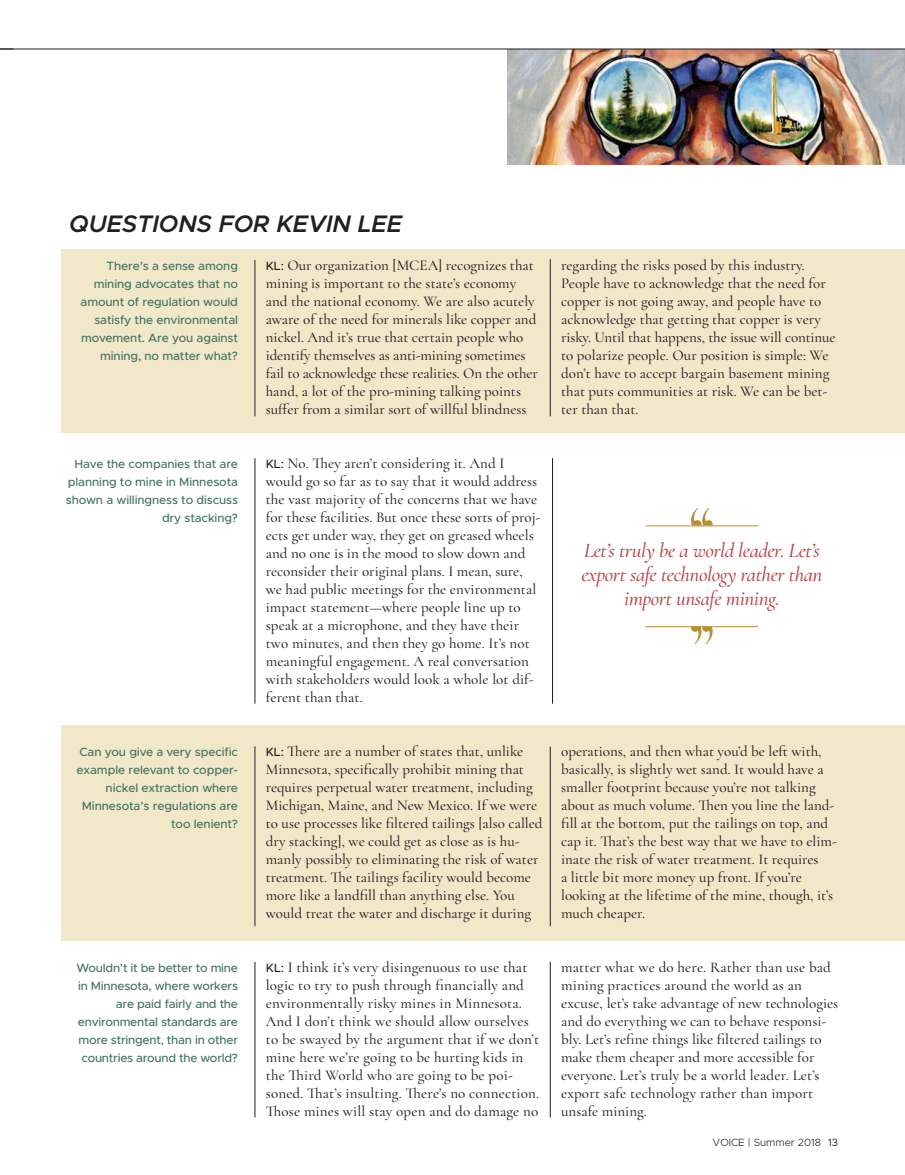
<style>
.page{position:relative;width:905px;height:1175px;background:#fff}
.page>*{position:absolute;margin:0;border:0;box-sizing:border-box;transform-origin:0 0}
.t1{font:italic 600 24px "Metropolis";color:#231f20}
.t2{font:italic 500 21px/24px "Cormorant Garamond";letter-spacing:-.02em;color:#b9484c;text-align:center}
.t3{font:500 15px/18px "Cormorant Garamond";letter-spacing:.01em;color:#231f20}
.t4{font:500 15px/18px "Cormorant Garamond";letter-spacing:.045em;color:#231f20}
.t5{font:500 12px/18px "Metropolis";letter-spacing:-.01em;color:#457362;text-align:right}
.t6{font:300 10.5px "Metropolis";color:#231f20}
.s1{font-family:"Metropolis";font-size:12px}
.s2{font-weight:400}
</style>
<div class="page">
<div style="left:62px;top:725px;width:842px;height:215px;background:#f1e7c9"></div>
<div style="left:62px;top:249px;width:842px;height:183px;background:#f1e7c9"></div>
<img style="left:507px;top:50px;width:397px;height:114px">
<hr style="left:0;top:49px;width:904px;height:1px;background:#231f20">
<hr style="left:255px;top:746px;width:1px;height:180px;background:#231f20">
<hr style="left:550px;top:746px;width:1px;height:180px;background:#231f20">
<hr style="left:255px;top:260px;width:1px;height:156px;background:#231f20">
<hr style="left:550px;top:259px;width:1px;height:157px;background:#231f20">
<hr style="left:255px;top:961px;width:1px;height:156px;background:#231f20">
<hr style="left:550px;top:961px;width:1px;height:156px;background:#231f20">
<hr style="left:255px;top:458px;width:1px;height:245px;background:#231f20">
<hr style="left:552px;top:458px;width:1px;height:245px;background:#231f20">
<svg style="left:691px;top:508px;width:21px;height:17px"></svg>
<hr style="left:645px;top:525px;width:113px;height:1px;background:#b69035">
<hr style="left:645px;top:626px;width:113px;height:1px;background:#b69035">
<svg style="left:691px;top:626px;width:21px;height:18px"></svg>
<p class="t1" style="left:69px;top:209px;width:334px">QUESTIONS FOR KEVIN LEE</p>
<p class="t5" style="left:81px;top:257px;width:159px">There’s a sense among mining advocates that no amount of regulation would satisfy the environmental movement. Are you against mining, no matter what?</p>
<p class="t3" style="left:266px;top:256px;width:274px"><span class="s1">KL:</span> Our organization [MCEA] recognizes that mining is important to the state’s economy and the national economy. We are also acutely aware of the need for minerals like copper and nickel. And it’s true that certain people who identify themselves as anti-mining sometimes fail to acknowledge these realities. On the other hand, a lot of the pro-mining talking points suffer from a similar sort of willful blindness</p>
<p class="t4" style="left:561px;top:256px;width:276px">regarding the risks posed by this industry.<br>People have to acknowledge that the need for copper is not going away, and people have to acknowledge that getting that copper is very risky. Until that happens, the issue will continue to polarize people. Our position is simple: We don’t have to accept bargain basement mining that puts communities at risk. We can be bet&shy;ter than that.</p>
<p class="t5" style="left:66px;top:454px;width:174px">Have the companies that are planning to mine in Minnesota shown a willingness to discuss dry stacking?</p>
<p class="t3" style="left:266px;top:454px;width:276px"><span class="s1">KL:</span> No. They aren’t considering it. And I would go so far as to say that it would address the vast majority of the concerns that we have for these facilities. But once these sorts of proj&shy;ects get under way, they get on greased wheels and no one is in the mood to slow down and reconsider their original plans. I mean, sure, we had public meetings for the environmental impact statement—where people line up to speak at a microphone, and they have their two minutes, and then they go home. It’s not meaningful engagement. A real conversation with stakeholders would look a whole lot dif&shy;ferent than that.</p>
<p class="t2" style="left:581px;top:538px;width:242px">Let’s truly be a world leader. Let’s export safe technology rather than import unsafe mining.</p>
<p class="t5" style="left:77px;top:743px;width:163px">Can you give a very specific example relevant to copper&shy;nickel extraction where<br>Minnesota’s regulations are too lenient?</p>
<p class="t5" style="left:76px;top:959px;width:163px">Wouldn’t it be better to mine in Minnesota, where workers are paid fairly and the environmental standards are more stringent, than in other countries around the world?</p>
<p class="t3" style="left:266px;top:742px;width:278px"><span class="s1">KL:</span> There are a number of states that, unlike Minnesota, specifically prohibit mining that requires perpetual water treatment, including Michigan, Maine, and New Mexico. If we were to use processes like filtered tailings [also called dry stacking], we could get as close as is hu&shy;manly possibly to eliminating the risk of water treatment. The tailings facility would become more like a landfill than anything else. You would treat the water and discharge it during</p>
<p class="t3" style="left:561px;top:742px;width:277px">operations, and then what you’d be left with, basically, is slightly wet sand. It would have a smaller footprint because you’re not talking about as much volume. Then you line the land&shy;fill at the bottom, put the tailings on top, and cap it. That’s the best way that we have to elim&shy;inate the risk of water treatment. It requires<br>a little bit more money up front. If you’re looking at the lifetime of the mine, though, it’s much cheaper.</p>
<p class="t3" style="left:266px;top:958px;width:275px"><span class="s1">KL:</span> I think it’s very disingenuous to use that logic to try to push through financially and environmentally risky mines in Minnesota.<br>And I don’t think we should allow ourselves to be swayed by the argument that if we don’t mine here we’re going to be hurting kids in the Third World who are going to be poi&shy;soned. That’s insulting. There’s no connection.<br>Those mines will stay open and do damage no</p>
<p class="t3" style="left:561px;top:958px;width:271px">matter what we do here. Rather than use bad mining practices around the world as an</p>
<p class="t3" style="left:561px;top:994px;width:279px">excuse, let’s take advantage of new technologies and do everything we can to behave responsi&shy;bly. Let’s refine things like filtered tailings to make them cheaper and more accessible for everyone. Let’s truly be a world leader. Let’s export safe technology rather than import unsafe mining.</p>
<p class="t6" style="left:712px;top:1135px;width:127px">VOICE | Summer 2018 <span class="s2">13</span></p>
</div>
